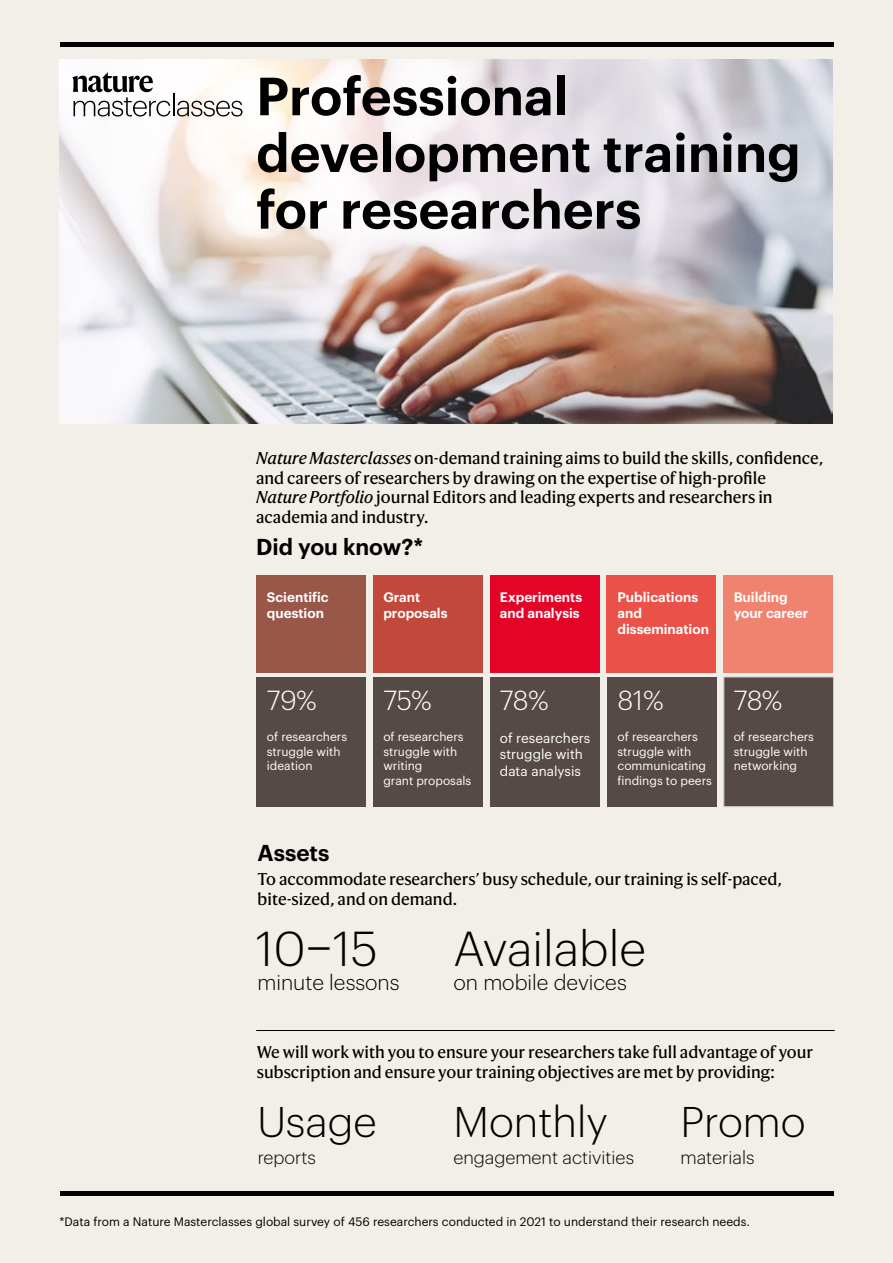
<style>
.page{position:relative;width:893px;height:1263px;background:#f1efe7}
.page>*{position:absolute;margin:0;border:0;box-sizing:border-box;transform-origin:0 0}
.t1{font:600 52.5px/56.7px "Graphik Nature";color:#000}
.t2{font:300 48px "Graphik Nature";color:#000}
.t3{font:300 42px "Graphik Nature";color:#000}
.t4{font:300 27px "Graphik Nature";letter-spacing:-.005em;color:#fff}
.t5{font:600 22.5px "Graphik Nature";color:#000}
.t6{font:300 21px "Graphik Nature";color:#000}
.t7{font:300 18px "Graphik Nature";color:#000}
.t8{font:16.5px/19.8px "Harding Text";color:#000}
.t9{font:600 13.5px/16.2px "Graphik Nature";color:#fff}
.t10{font:13.5px/16.2px "Graphik Nature";color:#fff}
.t11{font:12px/14.4px "Graphik Nature";color:#fff}
.t12{font:12px "Graphik Nature";color:#000}
.s1{font-style:italic}
.s2{font-family:"Harding Text";font-weight:400}
</style>
<div class="page">
<div style="left:256px;top:677px;width:110px;height:130px;background:#564a46"></div>
<div style="left:373px;top:677px;width:110px;height:130px;background:#564a46"></div>
<div style="left:490px;top:677px;width:110px;height:130px;background:#564a46"></div>
<div style="left:724px;top:677px;width:110px;height:130px;background:#564a46;border:1px solid #c6c6c6"></div>
<div style="left:607px;top:677px;width:110px;height:130px;background:#564a46"></div>
<img style="left:60px;top:60px;width:772px;height:364px">
<div style="left:60px;top:1191px;width:773px;height:5px;background:#000"></div>
<hr style="left:256px;top:1030px;width:579px;height:1px;background:#000">
<div style="left:256px;top:575px;width:110px;height:97px;background:#995749"></div>
<div style="left:373px;top:575px;width:109px;height:97px;background:#c2483b"></div>
<div style="left:490px;top:575px;width:109px;height:97px;background:#e40428"></div>
<div style="left:723px;top:575px;width:110px;height:97px;background:#f08370"></div>
<div style="left:607px;top:575px;width:109px;height:97px;background:#ea5148"></div>
<div style="left:60px;top:42px;width:773px;height:5px;background:#000"></div>
<svg style="left:72px;top:72px;width:170px;height:45px;background:#cbcaca"></svg>
<h1 class="t1" style="left:256px;top:64px;width:546px">Professional development training for researchers</h1>
<p class="t8" style="left:256px;top:448px;width:568px"><span class="s1">Nature Masterclasses</span> on-demand training aims to build the skills, confidence, and careers of researchers by drawing on the expertise of high-profile<br><span class="s1">Nature Portfolio</span> journal Editors and leading experts and researchers in academia and industry.</p>
<h3 class="t5" style="left:256px;top:529px;width:169px">Did you know?*</h3>
<p class="t9" style="left:267px;top:588px;width:63px">Scientific question</p>
<h3 class="t4" style="left:267px;top:680px;width:52px">79%</h3>
<p class="t11" style="left:267px;top:729px;width:82px">of researchers struggle with ideation</p>
<p class="t9" style="left:383px;top:588px;width:66px">Grant proposals</p>
<h3 class="t4" style="left:383px;top:680px;width:50px">75%</h3>
<p class="t11" style="left:383px;top:729px;width:90px">of researchers struggle with writing<br>grant proposals</p>
<p class="t9" style="left:500px;top:588px;width:84px">Experiments and analysis</p>
<h3 class="t4" style="left:500px;top:680px;width:50px">78%</h3>
<p class="t10" style="left:500px;top:729px;width:92px">of researchers struggle with data analysis</p>
<p class="t9" style="left:617px;top:588px;width:93px">Publications and dissemination</p>
<p class="t9" style="left:734px;top:588px;width:76px">Building your career</p>
<h3 class="t4" style="left:617px;top:680px;width:48px">81%</h3>
<p class="t11" style="left:617px;top:729px;width:96px">of researchers struggle with communicating findings to peers</p>
<h3 class="t4" style="left:734px;top:680px;width:50px">78%</h3>
<p class="t11" style="left:734px;top:729px;width:82px">of researchers struggle with networking</p>
<h3 class="t5" style="left:258px;top:836px;width:73px">Assets</h3>
<p class="t8" style="left:258px;top:869px;width:526px">To accommodate researchers’ busy schedule, our training is self-paced, bite-sized, and on demand.</p>
<h2 class="t2" style="left:256px;top:913px;width:123px">10<span class="s2">–</span>15</h2>
<p class="t6" style="left:257px;top:967px;width:144px">minute lessons</p>
<h2 class="t2" style="left:453px;top:913px;width:194px">Available</h2>
<p class="t6" style="left:453px;top:967px;width:175px">on mobile devices</p>
<p class="t8" style="left:257px;top:1042px;width:558px">We will work with you to ensure your researchers take full advantage of your subscription and ensure your training objectives are met by providing:</p>
<h3 class="t3" style="left:258px;top:1091px;width:121px">Usage</h3>
<p class="t7" style="left:258px;top:1144px;width:60px">reports</p>
<h3 class="t3" style="left:453px;top:1091px;width:156px">Monthly</h3>
<p class="t7" style="left:453px;top:1144px;width:182px">engagement activities</p>
<h3 class="t3" style="left:680px;top:1091px;width:127px">Promo</h3>
<p class="t7" style="left:680px;top:1144px;width:75px">materials</p>
<p class="t12" style="left:60px;top:1213px;width:692px">*Data from a Nature Masterclasses global survey of 456 researchers conducted in 2021 to understand their research needs.</p>
</div>
